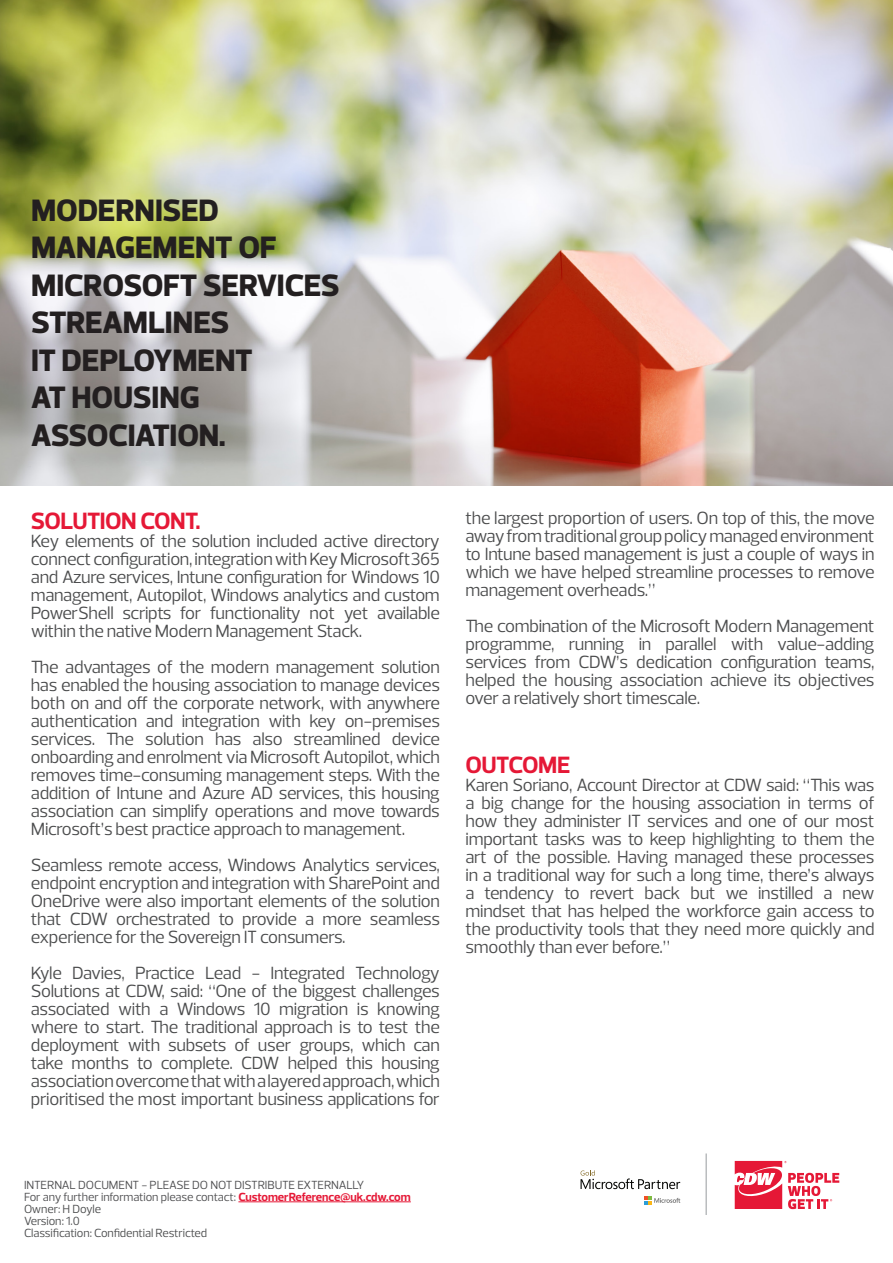
<style>
.page{position:relative;width:893px;height:1263px;background:#fff}
.page>*{position:absolute;margin:0;border:0;box-sizing:border-box;transform-origin:0 0}
.HEADLINE_4c{font:700 expanded 31.5px/37.5px "Prelo";letter-spacing:-.01em;color:#231f20}
.Body_Copy_4c{font:700 24px "Prelo";letter-spacing:-.03em;color:#e51836}
.Body_Copy_4c-2{font:18px/18px "Prelo";letter-spacing:-.015em;color:#4b4c4d;text-align:justify}
.t1{font:12px/12px "Prelo";letter-spacing:-.015em;color:#4d4d4f}
.s1{font-weight:700;color:#e51836}
.s2{color:#4b4c4d}
</style>
<div class="page">
<svg style="left:735px;top:1161px;width:104px;height:48px"></svg>
<hr style="left:706px;top:1153px;width:1px;height:62px;background:#a3a7a9">
<svg style="left:644px;top:1197px;width:36px;height:7px"></svg>
<svg style="left:581px;top:1170px;width:99px;height:19px"></svg>
<hr style="left:238px;top:1201px;width:173px;height:1px;background:#e51836">
<img style="left:0;top:0;width:893px;height:485px">
<p class="HEADLINE_4c" style="left:31px;top:191px;width:310px">MODERNISED<br>MANAGEMENT OF<br>MICROSOFT SERVICES<br>STREAMLINES<br>IT DEPLOYMENT<br>AT HOUSING<br>ASSOCIATION.</p>
<p class="Body_Copy_4c" style="left:31px;top:506px;width:171px">SOLUTION CONT.</p>
<p class="Body_Copy_4c-2" style="left:31px;top:532px;width:411px">Key elements of the solution included active directory connect configuration, integration with Key Microsoft365 and Azure services, Intune configuration for Windows 10 management, Autopilot, Windows analytics and custom PowerShell scripts for functionality not yet available within the native Modern Management Stack.</p>
<p class="Body_Copy_4c-2" style="left:31px;top:658px;width:411px">The advantages of the modern management solution has enabled the housing association to manage devices both on and off the corporate network, with anywhere authentication and integration with key on-premises services. The solution has also streamlined device onboarding and enrolment via Microsoft Autopilot, which removes time-consuming management steps. With the addition of Intune and Azure AD services, this housing association can simplify operations and move towards Microsoft’s best practice approach to management.</p>
<p class="Body_Copy_4c-2" style="left:31px;top:856px;width:411px">Seamless remote access, Windows Analytics services, endpoint encryption and integration with SharePoint and OneDrive were also important elements of the solution that CDW orchestrated to provide a more seamless experience for the Sovereign IT consumers.</p>
<p class="Body_Copy_4c-2" style="left:31px;top:964px;width:411px">Kyle Davies, Practice Lead - Integrated Technology Solutions at CDW, said: “One of the biggest challenges associated with a Windows 10 migration is knowing where to start. The traditional approach is to test the deployment with subsets of user groups, which can take months to complete. CDW helped this housing association overcome that with a layered approach, which prioritised the most important business applications for</p>
<p class="Body_Copy_4c-2" style="left:465px;top:509px;width:411px">the largest proportion of users. On top of this, the move away from traditional group policy managed environment to Intune based management is just a couple of ways in which we have helped streamline processes to remove management overheads.”</p>
<p class="Body_Copy_4c-2" style="left:465px;top:617px;width:411px">The combination of the Microsoft Modern Management programme, running in parallel with value-adding services from CDW’s dedication configuration teams, helped the housing association achieve its objectives over a relatively short timescale.</p>
<p class="Body_Copy_4c" style="left:465px;top:751px;width:107px">OUTCOME</p>
<p class="Body_Copy_4c-2" style="left:465px;top:776px;width:411px">Karen Soriano, Account Director at CDW said: “This was a big change for the housing association in terms of how they administer IT services and one of our most important tasks was to keep highlighting to them the art of the possible. Having managed these processes in a traditional way for such a long time, there’s always a tendency to revert back but we instilled a new mindset that has helped the workforce gain access to the productivity tools that they need more quickly and smoothly than ever before.”</p>
<p class="t1" style="left:24px;top:1179px;width:388px">INTERNAL DOCUMENT - PLEASE DO NOT DISTRIBUTE EXTERNALLY<br>For any further information please contact: <span class="s1">CustomerReference@uk.cdw.com </span><span class="s2">Owner: H Doyle<br>Version: 1.0<br>Classification: Confidential Restricted</span></p>
</div>
